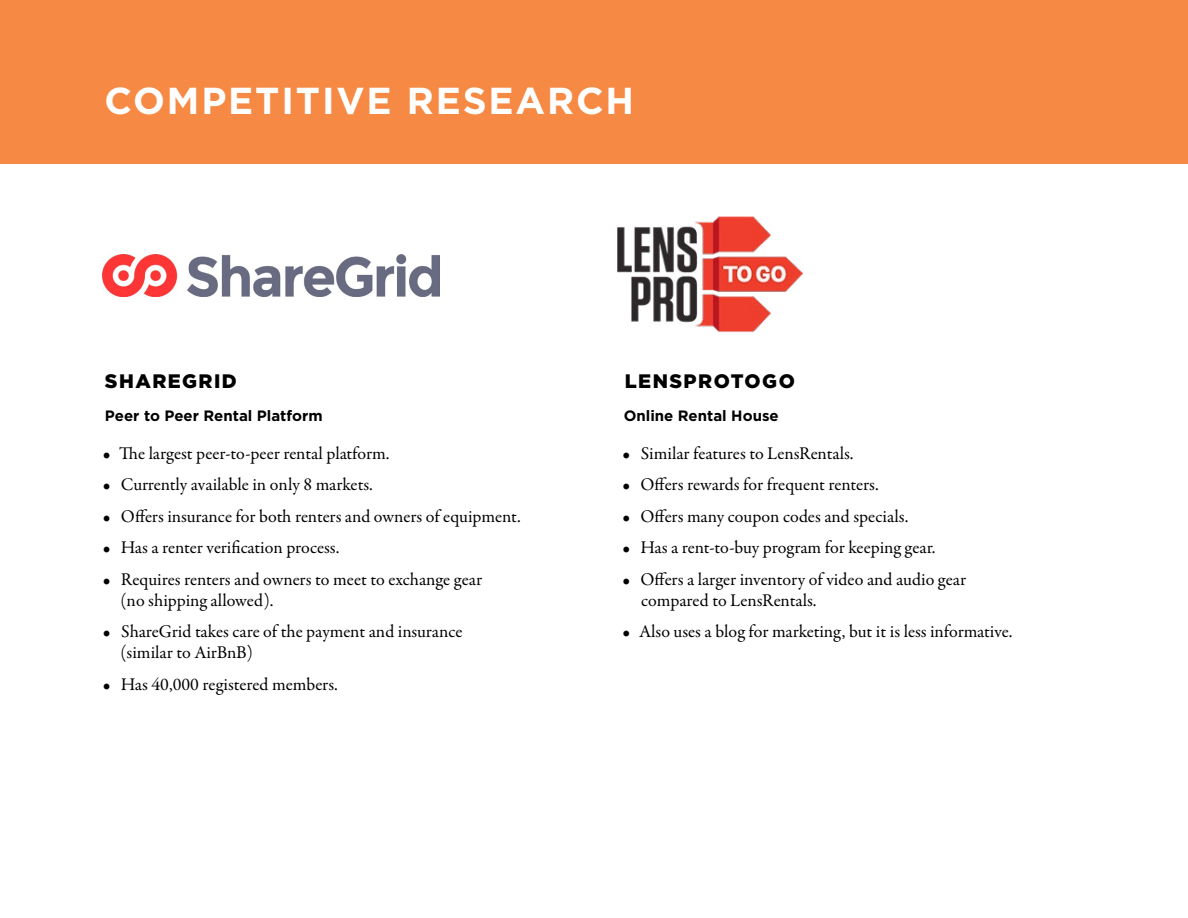
<style>
.page{position:relative;width:1188px;height:918px;background:#fff}
.page>*{position:absolute;margin:0;border:0;box-sizing:border-box;transform-origin:0 0}
.t1{font:700 37.5px "Gotham";letter-spacing:.05em;color:#fff}
.t2{font:900 19.5px "Gotham";letter-spacing:.075em;color:#000}
.t3{font:18px/21px "Garamond Premr Pro";letter-spacing:-.005em;color:#000}
.t4{font:700 15px "Gotham";color:#000}
</style>
<div class="page">
<div style="left:0;top:0;width:1188px;height:163px;background:#f68a44"></div>
<img style="left:103px;top:254px;width:337px;height:43px">
<img style="left:618px;top:217px;width:185px;height:116px">
<h1 class="t1" style="left:104px;top:79px;width:531px">COMPETITIVE RESEARCH</h1>
<p class="t2" style="left:105px;top:370px;width:133px">SHAREGRID</p>
<p class="t4" style="left:105px;top:407px;width:219px">Peer to Peer Rental Platform</p>
<p class="t3" style="left:103px;top:443px;width:288px">• The largest peer-to-peer rental platform.</p>
<p class="t3" style="left:103px;top:474px;width:272px">• Currently available in only 8 markets.</p>
<p class="t3" style="left:103px;top:506px;width:419px">• Offers insurance for both renters and owners of equipment.</p>
<p class="t3" style="left:103px;top:537px;width:238px">• Has a renter verification process.</p>
<p class="t3" style="left:121px;top:569px;width:363px;text-indent:-18px">• Requires renters and owners to meet to exchange gear (no shipping allowed).</p>
<p class="t3" style="left:121px;top:621px;width:344px;text-indent:-18px">• ShareGrid takes care of the payment and insurance (similar to AirBnB)</p>
<p class="t3" style="left:103px;top:674px;width:237px">• Has 40,000 registered members.</p>
<p class="t2" style="left:625px;top:370px;width:172px">LENSPROTOGO</p>
<p class="t4" style="left:624px;top:407px;width:156px">Online Rental House</p>
<p class="t3" style="left:622px;top:443px;width:233px">• Similar features to LensRentals.</p>
<p class="t3" style="left:622px;top:474px;width:258px">• Offers rewards for frequent renters.</p>
<p class="t3" style="left:622px;top:506px;width:288px">• Offers many coupon codes and specials.</p>
<p class="t3" style="left:622px;top:537px;width:315px">• Has a rent-to-buy program for keeping gear.</p>
<p class="t3" style="left:641px;top:569px;width:327px;text-indent:-19px">• Offers a larger inventory of video and audio gear compared to LensRentals.</p>
<p class="t3" style="left:622px;top:621px;width:392px">• Also uses a blog for marketing, but it is less informative.</p>
</div>
